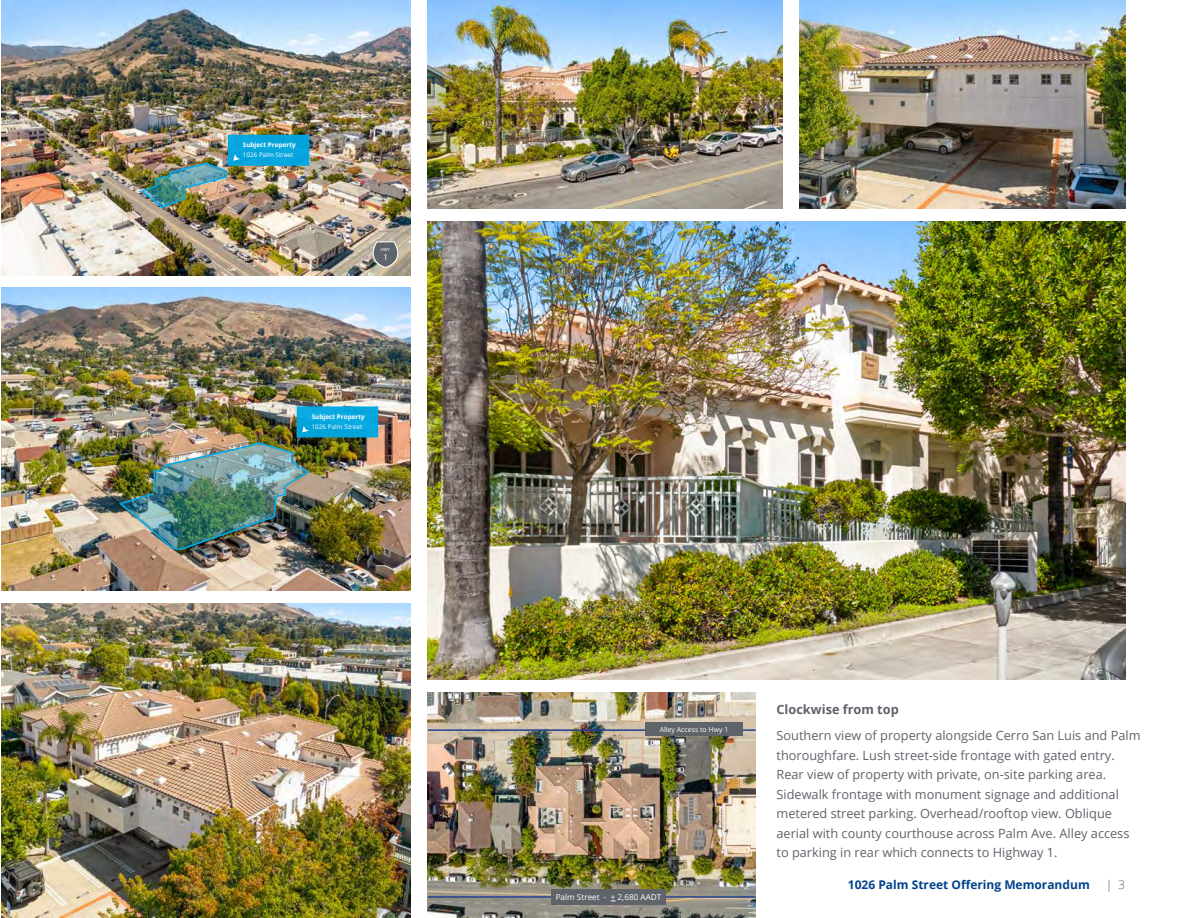
<style>
.page{position:relative;width:1188px;height:918px;background:#fff}
.page>*{position:absolute;margin:0;border:0;box-sizing:border-box;transform-origin:0 0}
.t1{font:12.75px/19.5px "Open Sans";color:#5f636a}
.t2{font:700 12.75px "Open Sans";color:#5f636a}
.t3{font:700 12px "Open Sans";color:#00438c}
.t4{font:italic 300 12px "Open Sans";color:#5f636a}
.t5{font:8.55px "Myriad Pro";color:#fff}
.t6{font:8.25px "Open Sans";color:#fff}
.t7{font:6.9px "Open Sans";color:#fff}
.t8{font:700 6.45px "Open Sans";color:#fff}
.t9{font:6.45px "Open Sans";color:#fff}
.s1{font-style:normal}
</style>
<div class="page">
<img style="left:428px;top:222px;width:697px;height:457px">
<img style="left:800px;top:0;width:325px;height:209px">
<img style="left:428px;top:0;width:354px;height:209px">
<img style="left:2px;top:0;width:409px;height:276px">
<img style="left:2px;top:287px;width:409px;height:304px">
<img style="left:428px;top:692px;width:328px;height:225px">
<img style="left:2px;top:603px;width:409px;height:314px">
<img style="left:119px;top:441px;width:192px;height:112px">
<div style="left:297px;top:407px;width:81px;height:30px;background:#08a7df"></div>
<div style="left:297px;top:406px;width:81px;height:31px;border:1px solid #00a8e4"></div>
<svg style="left:302px;top:426px;width:7px;height:6px"></svg>
<img style="left:140px;top:162px;width:87px;height:47px">
<div style="left:228px;top:135px;width:81px;height:30px;background:#07a6de"></div>
<div style="left:228px;top:135px;width:81px;height:31px;border:1px solid #00a8e4"></div>
<svg style="left:233px;top:154px;width:7px;height:7px"></svg>
<hr style="left:428px;top:896px;width:328px;height:2px;background:#25408f">
<div style="left:551px;top:889px;width:115px;height:16px;background:#5f636a"></div>
<hr style="left:428px;top:729px;width:328px;height:2px;background:#25408f">
<div style="left:645px;top:723px;width:98px;height:13px;background:#5f636a"></div>
<svg style="left:372px;top:240px;width:27px;height:62px"></svg>
<p class="t8" style="left:243px;top:140px;width:55px">Subject Property</p>
<p class="t9" style="left:243px;top:150px;width:52px">1026 Palm Street</p>
<p class="t5" style="left:383px;top:251px;width:6px">1</p>
<p class="t8" style="left:312px;top:412px;width:55px">Subject Property</p>
<p class="t9" style="left:312px;top:422px;width:52px">1026 Palm Street</p>
<p class="t7" style="left:660px;top:725px;width:70px">Alley Access to Hwy 1</p>
<p class="t6" style="left:556px;top:892px;width:107px">Palm Street - + 2,680 AADT</p>
<p class="t2" style="left:777px;top:700px;width:124px">Clockwise from top</p>
<p class="t1" style="left:777px;top:726px;width:366px">Southern view of property alongside Cerro San Luis and Palm thoroughfare. Lush street-side frontage with gated entry.<br>Rear view of property with private, on-site parking area.<br>Sidewalk frontage with monument signage and additional metered street parking. Overhead/rooftop view. Oblique aerial with county courthouse across Palm Ave. Alley access to parking in rear which connects to Highway 1.</p>
<p class="t3" style="left:848px;top:877px;width:243px">1026 Palm Street Offering Memorandum</p>
<p class="t4" style="left:1105px;top:877px;width:21px">| <span class="s1">3</span></p>
</div>
